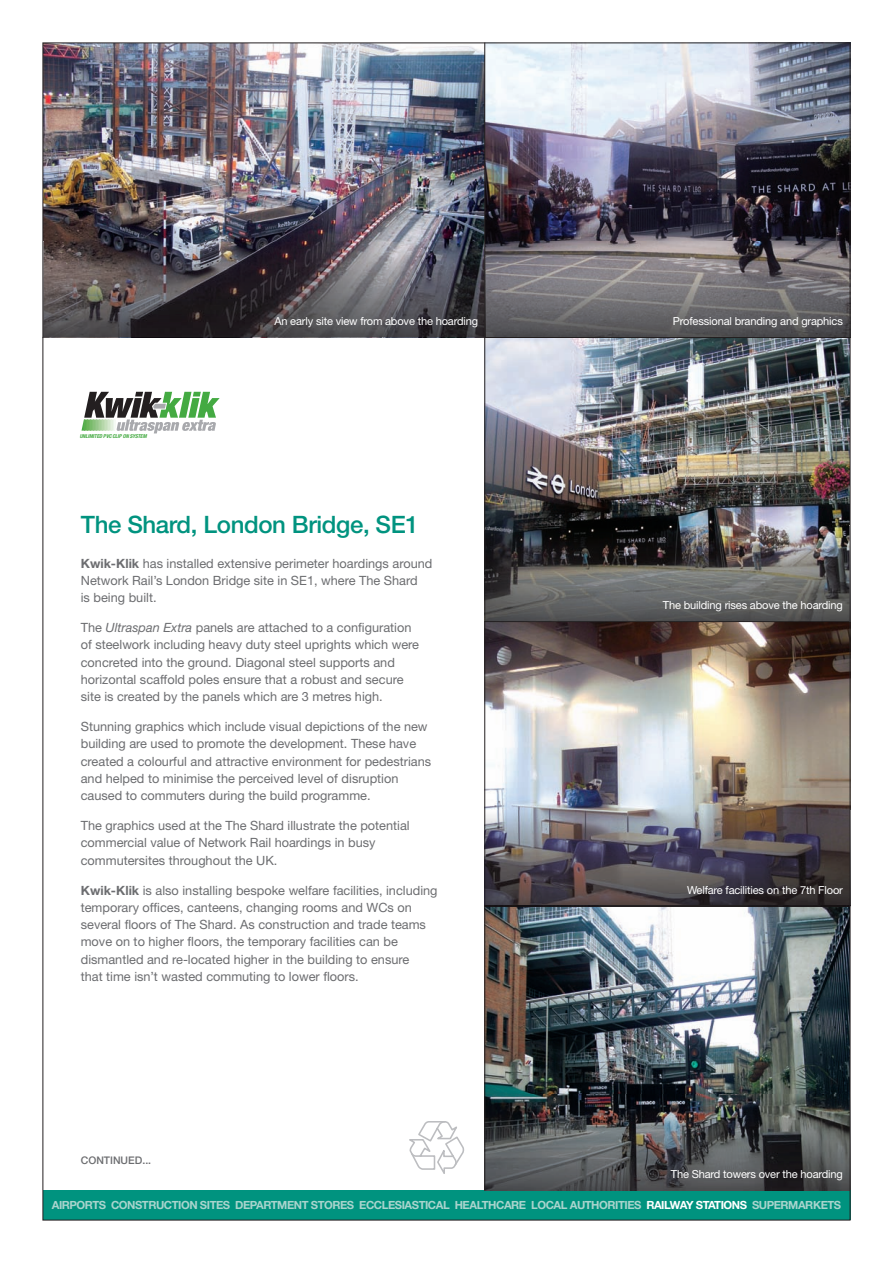
<style>
.page{position:relative;width:893px;height:1263px;background:#fff}
.page>*{position:absolute;margin:0;border:0;box-sizing:border-box;transform-origin:0 0}
.t1{font:500 24px "Helvetica Neue";letter-spacing:-.015em;color:#00937f}
.t2{font:12.75px/17.2px "Helvetica Neue";color:#6c6d70}
.t3{font:700 11.25px "Helvetica Neue";letter-spacing:-.04em;color:#a9d4cd}
.t4{font:11.1px "Helvetica Neue";letter-spacing:-.015em;color:#fff}
.t5{font:500 10.5px "Helvetica Neue";color:#6c6d70}
.t6{font:italic 700 condensed 5.4px "Helvetica Neue";color:#44aa42}
.s1{font-weight:700}
.s2{font-style:italic}
.s3{color:#fff}
</style>
<div class="page">
<img style="left:485px;top:622px;width:363px;height:188px">
<svg style="left:82px;top:392px;width:138px;height:41px"></svg>
<hr style="left:43px;top:337px;width:807px;height:1px;background:#231f20">
<div style="left:43px;top:1190px;width:807px;height:30px;background:#00937f"></div>
<svg style="left:409px;top:1121px;width:56px;height:53px"></svg>
<img style="left:43px;top:42px;width:807px;height:295px">
<img style="left:485px;top:906px;width:363px;height:188px">
<img style="left:485px;top:338px;width:363px;height:188px">
<img style="left:850px;top:242px;width:1px;height:95px">
<img style="left:485px;top:526px;width:366px;height:96px">
<img style="left:485px;top:810px;width:366px;height:96px">
<img style="left:485px;top:1094px;width:366px;height:96px">
<img style="left:45px;top:242px;width:441px;height:95px">
<hr style="left:484px;top:43px;width:1px;height:1147px;background:#231f20">
<p class="t6" style="left:80px;top:434px;width:69px">UNLIMITED PVC CLIP ON SYSTEM</p>
<p class="t4" style="left:274px;top:317px;width:205px">An early site view from above the hoarding</p>
<h1 class="t1" style="left:81px;top:516px;width:340px">The Shard, London Bridge, SE1</h1>
<p class="t2" style="left:81px;top:556px;width:353px"><span class="s1">Kwik-Klik</span> has installed extensive perimeter hoardings around<br>Network Rail’s London Bridge site in SE1, where The Shard<br>is being built.</p>
<p class="t2" style="left:81px;top:620px;width:340px">The <span class="s2">Ultraspan Extra</span> panels are attached to a configuration of steelwork including heavy duty steel uprights which were concreted into the ground. Diagonal steel supports and horizontal scaffold poles ensure that a robust and secure site is created by the panels which are 3 metres high.</p>
<p class="t2" style="left:81px;top:719px;width:352px">Stunning graphics which include visual depictions of the new building are used to promote the development. These have created a colourful and attractive environment for pedestrians and helped to minimise the perceived level of disruption caused to commuters during the build programme.</p>
<p class="t2" style="left:81px;top:818px;width:330px">The graphics used at the The Shard illustrate the potential commercial value of Network Rail hoardings in busy commutersites throughout the UK.</p>
<p class="t2" style="left:81px;top:883px;width:358px"><span class="s1">Kwik-Klik</span> is also installing bespoke welfare facilities, including temporary offices, canteens, changing rooms and WCs on several floors of The Shard. As construction and trade teams move on to higher floors, the temporary facilities can be dismantled and re-located higher in the building to ensure<br>that time isn’t wasted commuting to lower floors.</p>
<p class="t5" style="left:81px;top:1157px;width:72px">CONTINUED...</p>
<p class="t4" style="left:673px;top:317px;width:171px">Professional branding and graphics</p>
<p class="t4" style="left:663px;top:601px;width:181px">The building rises above the hoarding</p>
<p class="t4" style="left:687px;top:886px;width:157px">Welfare facilities on the 7th Floor</p>
<p class="t4" style="left:671px;top:1170px;width:173px">The Shard towers over the hoarding</p>
<p class="t3" style="left:52px;top:1198px;width:791px">AIRPORTS CONSTRUCTION SITES DEPARTMENT STORES ECCLESIASTICAL HEALTHCARE LOCAL AUTHORITIES <span class="s3">RAILWAY STATIONS</span> SUPERMARKETS</p>
</div>
